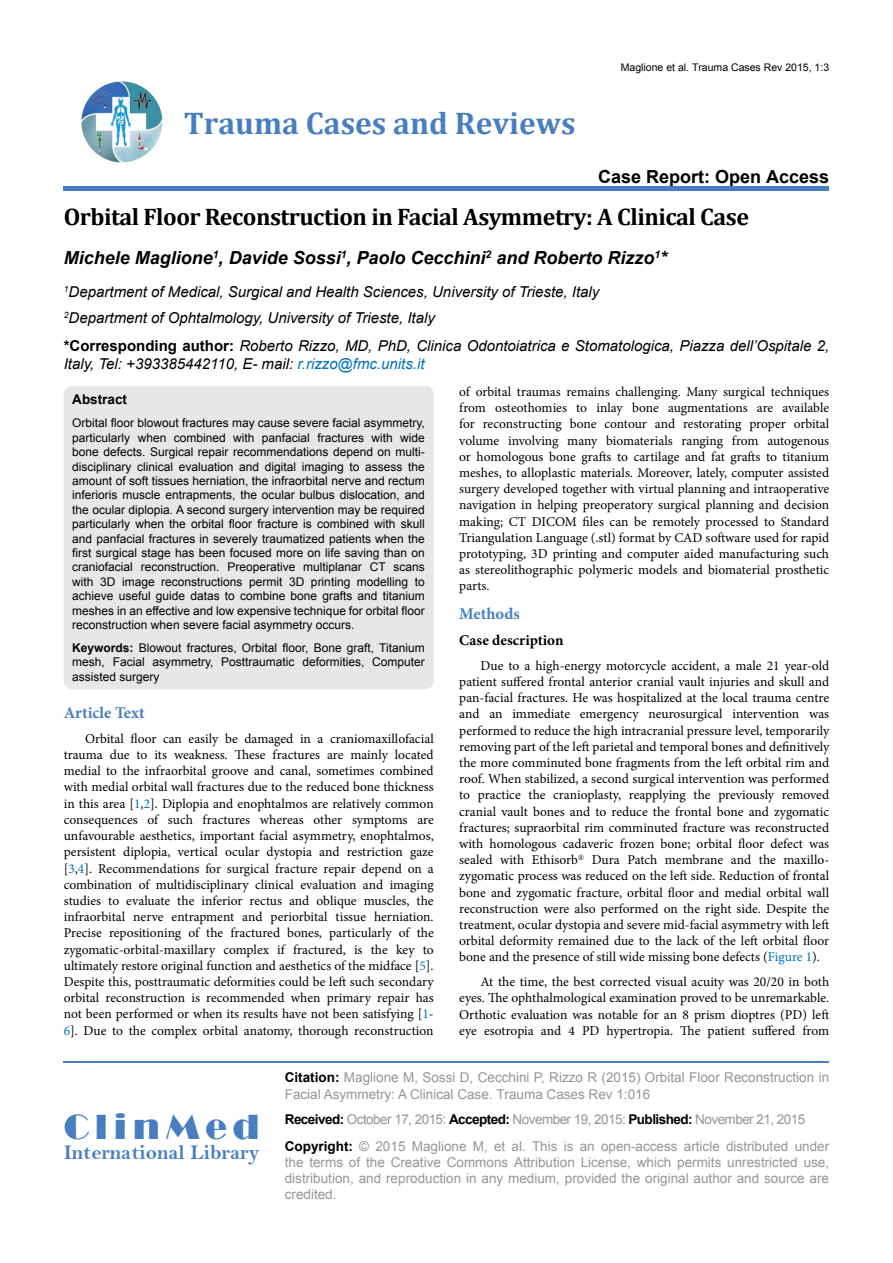
<style>
.page{position:relative;width:893px;height:1263px;background:#fff}
.page>*{position:absolute;margin:0;border:0;box-sizing:border-box;transform-origin:0 0}
.t1{font:36px "Broadway";letter-spacing:.16em;color:#487ec0}
.t2{font:700 31.5px "Cambria";color:#487ec0}
.t3{font:700 24px "Cambria";letter-spacing:-.02em;color:#000}
.t4{font:21px "Bell MT Bold";color:#487ec0}
.t5{font:italic 700 18px "Arial";color:#000}
.t6{font:700 18px "Arial";color:#000}
.t7{font:700 16.5px "Minion Pro";color:#487ec0}
.t8{font:italic 15px/26.5px "Arial";color:#000}
.t9{font:700 15px "Minion Pro";color:#000}
.t10{font:13.5px/16.2px "Minion Pro";color:#000;text-align:justify}
.t11{font:13.5px/16.2px "Arial";color:#939598}
.t12{font:700 13.5px "Arial";color:#000}
.t13{font:12px/14.4px "Arial";color:#000;text-align:justify}
.t14{font:10.5px "Arial";color:#000}
.s1{font-weight:700;font-style:normal}
.s2{color:#0072bc}
.s3{font-weight:700}
.s4{font-weight:700;color:#000}
</style>
<div class="page">
<img style="left:81px;top:81px;width:81px;height:81px;border-radius:41px">
<div style="left:64px;top:186px;width:765px;height:5px;background:#487ec0"></div>
<hr style="left:64px;top:1061px;width:765px;height:2px;background:#487ec0">
<div style="left:64px;top:386px;width:370px;height:303px;background:#e6e7e8;border-radius:9px"></div>
<h2 class="t2" style="left:184px;top:101px;width:393px">Trauma Cases and Reviews</h2>
<p class="t14" style="left:621px;top:61px;width:210px">Maglione et al. Trauma Cases Rev 2015, 1:3</p>
<h3 class="t6" style="left:598px;top:164px;width:233px">Case Report: Open Access</h3>
<h3 class="t3" style="left:64px;top:200px;width:687px">Orbital Floor Reconstruction in Facial Asymmetry: A Clinical Case</h3>
<h3 class="t5" style="left:64px;top:246px;width:605px">Michele Maglione<sup>1</sup>, Davide Sossi<sup>1</sup>, Paolo Cecchini<sup>2</sup> and Roberto Rizzo<sup>1</sup>*</h3>
<p class="t8" style="left:64px;top:278px;width:537px"><sup>1</sup>Department of Medical, Surgical and Health Sciences, University of Trieste, Italy<br><sup>2</sup>Department of Ophtalmology, University of Trieste, Italy</p>
<p class="t8" style="left:64px;top:337px;width:767px;line-height:18px"><span class="s1">*Corresponding author:</span> Roberto Rizzo, MD, PhD, Clinica Odontoiatrica e Stomatologica, Piazza dell’Ospitale 2,<br>Italy, Tel: +393385442110, E- mail: <span class="s2">r.rizzo@fmc.units.it</span></p>
<p class="t12" style="left:72px;top:391px;width:56px">Abstract</p>
<p class="t13" style="left:72px;top:416px;width:354px">Orbital floor blowout fractures may cause severe facial asymmetry, particularly when combined with panfacial fractures with wide bone defects. Surgical repair recommendations depend on multi&shy;disciplinary clinical evaluation and digital imaging to assess the amount of soft tissues herniation, the infraorbital nerve and rectum inferioris muscle entrapments, the ocular bulbus dislocation, and the ocular diplopia. A second surgery intervention may be required particularly when the orbital floor fracture is combined with skull and panfacial fractures in severely traumatized patients when the first surgical stage has been focused more on life saving than on craniofacial reconstruction. Preoperative multiplanar CT scans with 3D image reconstructions permit 3D printing modelling to achieve useful guide datas to combine bone grafts and titanium meshes in an effective and low expensive technique for orbital floor reconstruction when severe facial asymmetry occurs.</p>
<p class="t13" style="left:72px;top:641px;width:354px"><span class="s3">Keywords:</span> Blowout fractures, Orbital floor, Bone graft, Titanium mesh, Facial asymmetry, Posttraumatic deformities, Computer assisted surgery</p>
<p class="t7" style="left:64px;top:701px;width:82px">Article Text</p>
<p class="t10" style="left:64px;top:730px;width:371px;text-indent:21px">Orbital floor can easily be damaged in a craniomaxillofacial trauma due to its weakness. These fractures are mainly located medial to the infraorbital groove and canal, sometimes combined with medial orbital wall fractures due to the reduced bone thickness in this area [<span class="s2">1</span>,<span class="s2">2</span>]. Diplopia and enophtalmos are relatively common consequences of such fractures whereas other symptoms are unfavourable aesthetics, important facial asymmetry, enophtalmos, persistent diplopia, vertical ocular dystopia and restriction gaze [<span class="s2">3</span>,<span class="s2">4</span>]. Recommendations for surgical fracture repair depend on a combination of multidisciplinary clinical evaluation and imaging studies to evaluate the inferior rectus and oblique muscles, the infraorbital nerve entrapment and periorbital tissue herniation.<br>Precise repositioning of the fractured bones, particularly of the zygomatic-orbital-maxillary complex if fractured, is the key to ultimately restore original function and aesthetics of the midface [<span class="s2">5</span>].<br>Despite this, posttraumatic deformities could be left such secondary orbital reconstruction is recommended when primary repair has not been performed or when its results have not been satisfying [<span class="s2">1</span>- <span class="s2">6</span>]. Due to the complex orbital anatomy, thorough reconstruction</p>
<p class="t10" style="left:459px;top:384px;width:371px">of orbital traumas remains challenging. Many surgical techniques from osteothomies to inlay bone augmentations are available for reconstructing bone contour and restorating proper orbital volume involving many biomaterials ranging from autogenous or homologous bone grafts to cartilage and fat grafts to titanium meshes, to alloplastic materials. Moreover, lately, computer assisted surgery developed together with virtual planning and intraoperative navigation in helping preoperatory surgical planning and decision making; CT DICOM files can be remotely processed to Standard Triangulation Language (.stl) format by CAD software used for rapid prototyping, 3D printing and computer aided manufacturing such as stereolithographic polymeric models and biomaterial prosthetic parts.</p>
<p class="t7" style="left:459px;top:602px;width:62px">Methods</p>
<p class="t9" style="left:459px;top:630px;width:106px">Case description</p>
<p class="t10" style="left:459px;top:657px;width:371px;text-indent:21px">Due to a high-energy motorcycle accident, a male 21 year-old patient suffered frontal anterior cranial vault injuries and skull and pan-facial fractures. He was hospitalized at the local trauma centre and an immediate emergency neurosurgical intervention was performed to reduce the high intracranial pressure level, temporarily removing part of the left parietal and temporal bones and definitively the more comminuted bone fragments from the left orbital rim and roof. When stabilized, a second surgical intervention was performed to practice the cranioplasty, reapplying the previously removed cranial vault bones and to reduce the frontal bone and zygomatic fractures; supraorbital rim comminuted fracture was reconstructed with homologous cadaveric frozen bone; orbital floor defect was sealed with Ethisorb<sup>®</sup> Dura Patch membrane and the maxillo&shy;zygomatic process was reduced on the left side. Reduction of frontal bone and zygomatic fracture, orbital floor and medial orbital wall reconstruction were also performed on the right side. Despite the treatment, ocular dystopia and severe mid-facial asymmetry with left orbital deformity remained due to the lack of the left orbital floor bone and the presence of still wide missing bone defects (<span class="s2">Figure 1</span>).</p>
<p class="t10" style="left:459px;top:974px;width:371px;text-indent:21px">At the time, the best corrected visual acuity was 20/20 in both eyes. The ophthalmological examination proved to be unremarkable.<br>Orthotic evaluation was notable for an 8 prism dioptres (PD) left eye esotropia and 4 PD hypertropia. The patient suffered from</p>
<h1 class="t1" style="left:64px;top:1106px;width:197px">ClinMed</h1>
<h3 class="t4" style="left:64px;top:1139px;width:197px">International Library</h3>
<p class="t11" style="left:285px;top:1070px;width:546px"><span class="s4">Citation:</span> Maglione M, Sossi D, Cecchini P, Rizzo R (2015) Orbital Floor Reconstruction in<br>Facial Asymmetry: A Clinical Case. Trauma Cases Rev 1:016</p>
<p class="t11" style="left:285px;top:1107px;width:546px;line-height:26.2px"><span class="s4">Received:</span> October 17, 2015: <span class="s4">Accepted:</span> November 19, 2015: <span class="s4">Published:</span> November 21, 2015<br><span class="s4">Copyright:</span> © 2015 Maglione M, et al. This is an open-access article distributed under</p>
<p class="t11" style="left:285px;top:1154px;width:546px;text-align:justify">the terms of the Creative Commons Attribution License, which permits unrestricted use, distribution, and reproduction in any medium, provided the original author and source are credited.</p>
</div>
